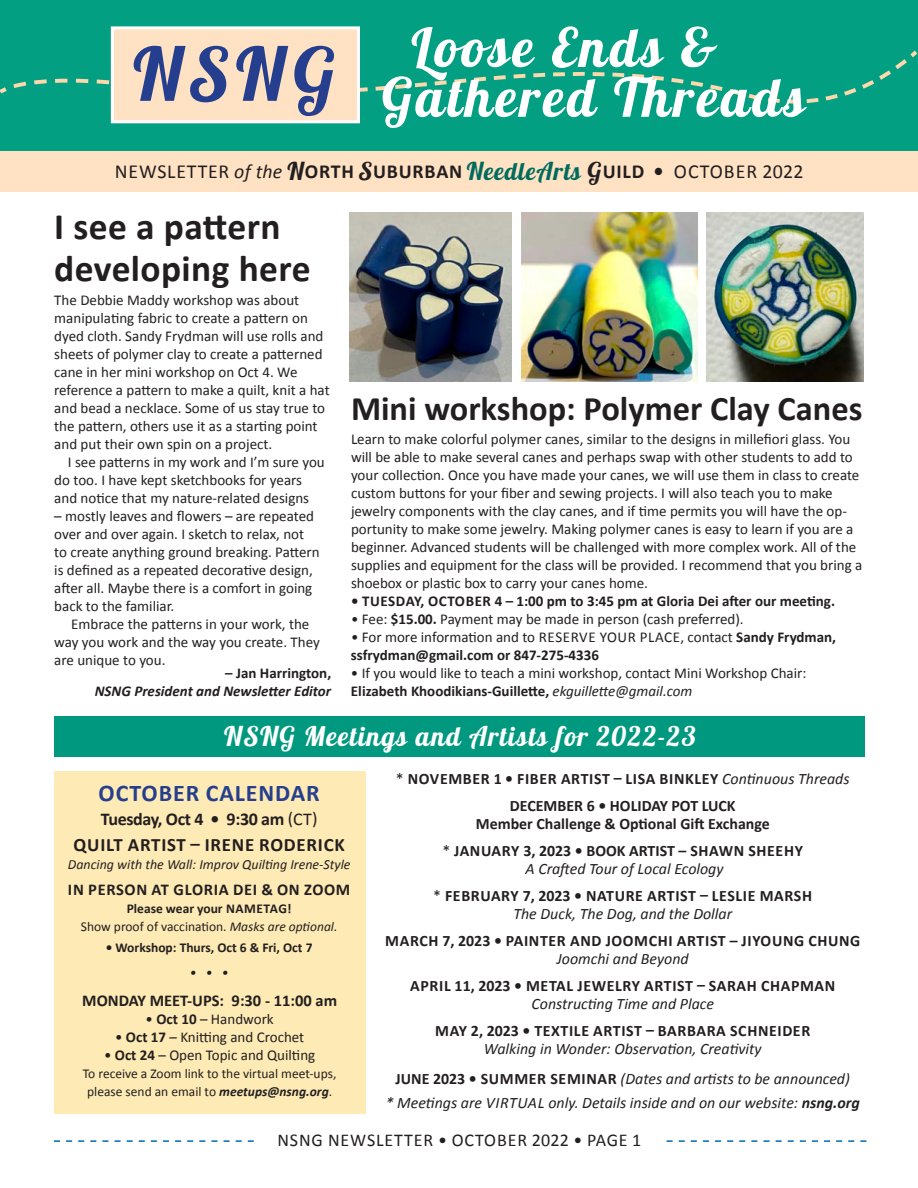
<style>
.page{position:relative;width:918px;height:1188px;background:#fff}
.page>*{position:absolute;margin:0;border:0;box-sizing:border-box;transform-origin:0 0}
.t1{font:54px/49.8px "Lobster 1.4";letter-spacing:.06em;color:#fff}
.t2{font:700 37.5px/41.4px "Calibri";letter-spacing:.01em;color:#231f20}
.t3{font:700 34.5px "Calibri";color:#231f20}
.t4{font:27px "Lobster 1.4";letter-spacing:.05em;color:#fff}
.t5{font:700 24px "Calibri";letter-spacing:.04em;color:#253f8e}
.t6{font:19.95px "Calibri";letter-spacing:.04em;color:#231f20}
.t7{font:700 18.9px "Calibri";letter-spacing:.04em;color:#231f20}
.t8{font:18px "Calibri";letter-spacing:.05em;color:#231f20}
.t9{font:700 18px "Calibri";letter-spacing:-.02em;color:#231f20}
.t10{font:700 16.5px "Calibri";color:#231f20}
.t11{font:700 16.5px "Calibri";letter-spacing:.04em;color:#231f20}
.t12{font:700 15.9px/27px "Calibri";letter-spacing:.04em;color:#231f20;text-align:center}
.t13{font:italic 15.9px/30px "Calibri";color:#231f20;text-align:center}
.t14{font:700 15.9px/27px "Calibri";color:#231f20;text-align:center}
.t15{font:15px/18px "Calibri";color:#231f20}
.t16{font:700 15px "Calibri";color:#231f20}
.t17{font:italic 700 15px "Calibri";color:#231f20}
.t18{font:italic 13.95px "Calibri";color:#231f20}
.t19{font:13.5px/18px "Calibri";color:#231f20;text-align:center}
.t20{font:700 13.5px "Calibri";color:#231f20}
.t21{font:italic 13.5px "Calibri";color:#231f20}
.s1{font-style:italic}
.s2{font-family:"Lobster 1.4";font-size:24.45px}
.s3{font-weight:700}
.s4{font-family:"Lobster 1.4";font-size:24.45px;color:#006a5d}
.s5{font-weight:700;font-size:20.55px}
.s6{font-weight:400}
.s7{font-weight:700;font-style:italic}
.s8{font-weight:400;font-style:italic}
.s9{font-weight:700;font-style:normal}
</style>
<div class="page">
<div style="left:54px;top:771px;width:311px;height:342px;background:#feeab4"></div>
<div style="left:0;top:148px;width:917px;height:44px;background:#fee2c3"></div>
<div style="left:0;top:0;width:918px;height:151px;background:#039f82"></div>
<svg style="left:0;top:47px;width:918px;height:56px"></svg>
<div style="left:112px;top:28px;width:246px;height:94px;background:#fee2c3"></div>
<div style="left:111px;top:26px;width:249px;height:97px;border:3px solid #fff"></div>
<svg style="left:54px;top:1140px;width:200px;height:2px"></svg>
<svg style="left:667px;top:1140px;width:199px;height:2px"></svg>
<div style="left:54px;top:717px;width:810px;height:40px;background:#00987e"></div>
<img style="left:522px;top:212px;width:176px;height:170px">
<img style="left:350px;top:212px;width:162px;height:170px">
<img style="left:706px;top:212px;width:158px;height:170px">
<h1 class="t1" style="left:133px;top:22px;width:673px;text-indent:278px">Loose Ends &amp;<br><sup>NSNG</sup> Gathered Threads</h1>
<h3 class="t6" style="left:115px;top:159px;width:690px">NEWSLETTER <span class="s1">of the</span> <span class="s2">N</span><span class="s3">ORTH</span> <span class="s2">S</span><span class="s3">UBURBAN</span> <span class="s4">NeedleArts</span> <span class="s2">G</span><span class="s3">UILD</span> <span class="s5">•</span> OCTOBER 2022</h3>
<h2 class="t2" style="left:54px;top:206px;width:258px">I see a pattern developing here</h2>
<p class="t15" style="left:54px;top:291px;width:277px">The Debbie Maddy workshop was about manipulating fabric to create a pattern on dyed cloth. Sandy Frydman will use rolls and sheets of polymer clay to create a patterned cane in her mini workshop on Oct 4. We reference a pattern to make a quilt, knit a hat and bead a necklace. Some of us stay true to the pattern, others use it as a starting point and put their own spin on a project.</p>
<p class="t15" style="left:54px;top:453px;width:272px;text-indent:14px">I see patterns in my work and I’m sure you do too. I have kept sketchbooks for years and notice that my nature-related designs</p>
<p class="t15" style="left:54px;top:507px;width:267px">– mostly leaves and flowers – are repeated over and over again. I sketch to relax, not to create anything ground breaking. Pattern is defined as a repeated decorative design, after all. Maybe there is a comfort in going back to the familiar.</p>
<p class="t15" style="left:54px;top:615px;width:267px;text-indent:17px">Embrace the patterns in your work, the way you work and the way you create. They are unique to you.</p>
<p class="t16" style="left:225px;top:664px;width:107px">– Jan Harrington,</p>
<p class="t17" style="left:95px;top:682px;width:238px">NSNG President and Newsletter Editor</p>
<h3 class="t3" style="left:351px;top:386px;width:513px">Mini workshop: Polymer Clay Canes</h3>
<p class="t15" style="left:351px;top:430px;width:513px">Learn to make colorful polymer canes, similar to the designs in millefiori glass. You will be able to make several canes and perhaps swap with other students to add to your collection. Once you have made your canes, we will use them in class to create custom buttons for your fiber and sewing projects. I will also teach you to make jewelry components with the clay canes, and if time permits you will have the op&shy;portunity to make some jewelry. Making polymer canes is easy to learn if you are a beginner. Advanced students will be challenged with more complex work. All of the supplies and equipment for the class will be provided. I recommend that you bring a shoebox or plastic box to carry your canes home.</p>
<p class="t16" style="left:351px;top:591px;width:486px">• TUESDAY, OCTOBER 4 – 1:00 pm to 3:45 pm at Gloria Dei after our meeting.</p>
<p class="t15" style="left:351px;top:610px;width:394px">• Fee: <span class="s3">$15.00.</span> Payment may be made in person (cash preferred).</p>
<p class="t15" style="left:351px;top:628px;width:487px">• For more information and to RESERVE YOUR PLACE, contact <span class="s3">Sandy Frydman, ssfrydman@gmail.com or 847-275-4336</span></p>
<p class="t15" style="left:351px;top:664px;width:457px">• If you would like to teach a mini workshop, contact Mini Workshop Chair:<br><span class="s3">Elizabeth Khoodikians-Guillette,</span> <span class="s1">ekguillette@gmail.com</span></p>
<h3 class="t4" style="left:224px;top:719px;width:473px">NSNG Meetings and Artists for 2022-23</h3>
<h3 class="t5" style="left:99px;top:778px;width:223px">OCTOBER CALENDAR</h3>
<p class="t9" style="left:101px;top:807px;width:218px">Tuesday, Oct 4 • 9:30 am <span class="s6">(CT)</span></p>
<p class="t7" style="left:74px;top:833px;width:273px">QUILT ARTIST – IRENE RODERICK</p>
<p class="t18" style="left:68px;top:855px;width:284px">Dancing with the Wall: Improv Quilting Irene-Style</p>
<p class="t11" style="left:68px;top:879px;width:284px">IN PERSON AT GLORIA DEI &amp; ON ZOOM</p>
<p class="t19" style="left:81px;top:900px;width:258px"><span class="s3">Please wear your NAMETAG!<br></span>Show proof of vaccination. <span class="s1">Masks are optional.</span></p>
<p class="t20" style="left:106px;top:939px;width:208px">• Workshop: Thurs, Oct 6 &amp; Fri, Oct 7</p>
<p class="t21" style="left:190px;top:964px;width:40px">• • •</p>
<p class="t10" style="left:82px;top:990px;width:256px">MONDAY MEET-UPS: 9:30 - 11:00 am</p>
<p class="t15" style="left:146px;top:1010px;width:130px">• <span class="s3">Oct 10</span> – Handwork</p>
<p class="t15" style="left:115px;top:1028px;width:191px">• <span class="s3">Oct 17</span> – Knitting and Crochet</p>
<p class="t15" style="left:104px;top:1046px;width:213px">• <span class="s3">Oct 24</span> – Open Topic and Quilting</p>
<p class="t19" style="left:83px;top:1064px;width:255px">To receive a Zoom link to the virtual meet-ups, please send an email to <span class="s7">meetups@nsng.org</span>.</p>
<p class="t12" style="left:396px;top:766px;width:455px"><span class="s6">*</span> NOVEMBER 1 • FIBER ARTIST – LISA BINKLEY <span class="s8">Continuous Threads<br></span>DECEMBER 6 • HOLIDAY POT LUCK</p>
<p class="t14" style="left:442px;top:811px;width:362px">Member Challenge &amp; Optional Gift Exchange<br><span class="s6">*</span> JANUARY 3, 2023 • BOOK ARTIST – SHAWN SHEEHY</p>
<p class="t12" style="left:433px;top:856px;width:380px"><span class="s8">A Crafted Tour of Local Ecology<br></span><span class="s6">*</span> FEBRUARY 7, 2023 • NATURE ARTIST – LESLIE MARSH</p>
<p class="t13" style="left:513px;top:899px;width:220px">The Duck, The Dog, and the Dollar</p>
<p class="t12" style="left:385px;top:928px;width:477px">MARCH 7, 2023 • PAINTER AND JOOMCHI ARTIST – JIYOUNG CHUNG</p>
<p class="t13" style="left:557px;top:944px;width:133px">Joomchi and Beyond</p>
<p class="t12" style="left:410px;top:973px;width:427px">APRIL 11, 2023 • METAL JEWELRY ARTIST – SARAH CHAPMAN</p>
<p class="t13" style="left:532px;top:989px;width:184px">Constructing Time and Place</p>
<p class="t12" style="left:435px;top:1018px;width:376px">MAY 2, 2023 • TEXTILE ARTIST – BARBARA SCHNEIDER</p>
<p class="t13" style="left:396px;top:1034px;width:456px">Walking in Wonder: Observation, Creativity<br><span class="s9">JUNE 2023 • SUMMER SEMINAR</span> (Dates and artists to be announced)</p>
<p class="t13" style="left:386px;top:1088px;width:476px">* Meetings are VIRTUAL only. Details inside and on our website: <span class="s3">nsng.org</span></p>
<p class="t8" style="left:277px;top:1129px;width:365px">NSNG NEWSLETTER • OCTOBER 2022 • PAGE 1</p>
</div>
